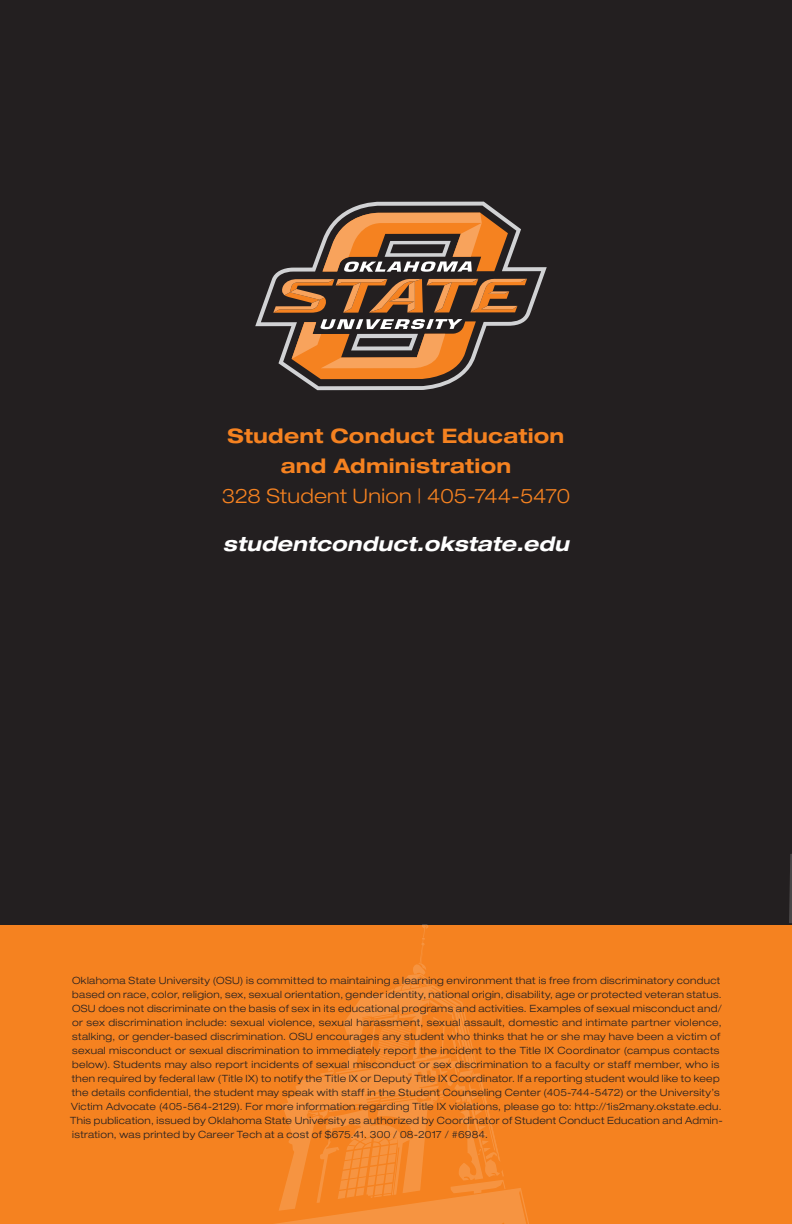
<style>
.page{position:relative;width:792px;height:1224px;background:#fff}
.page>*{position:absolute;margin:0;border:0;box-sizing:border-box;transform-origin:0 0}
.t1{font:700 expanded 20px/30px "Helvetica Neue LT Std";letter-spacing:.01em;color:#f58220;text-align:center}
.t2{font:italic 700 expanded 20px "Helvetica Neue LT Std";letter-spacing:.01em;color:#fff}
.t3{font:300 expanded 10px/14px "Helvetica Neue LT Std";letter-spacing:.03em;color:#231f20}
.s1{font-weight:300}
</style>
<div class="page">
<div style="left:0;top:924px;width:792px;height:300px;background:#f58220"></div>
<div style="left:0;top:0;width:792px;height:924px;background:#231f20"></div>
<svg style="left:255px;top:202px;width:292px;height:125px"></svg>
<svg style="left:261px;top:206px;width:280px;height:167px"></svg>
<svg style="left:292px;top:319px;width:184px;height:72px"></svg>
<svg style="left:322px;top:212px;width:186px;height:60px"></svg>
<svg style="left:273px;top:278px;width:254px;height:35px"></svg>
<svg style="left:789px;top:854px;width:3px;height:69px"></svg>
<svg style="left:255px;top:924px;width:277px;height:300px"></svg>
<p class="t1" style="left:222px;top:421px;width:350px">Student Conduct Education and Administration<br><span class="s1">328 Student Union | 405-744-5470</span></p>
<p class="t2" style="left:223px;top:532px;width:348px">studentconduct.okstate.edu</p>
<p class="t3" style="left:70px;top:973px;width:654px">Oklahoma State University (OSU) is committed to maintaining a learning environment that is free from discriminatory conduct based on race, color, religion, sex, sexual orientation, gender identity, national origin, disability, age or protected veteran status.<br>OSU does not discriminate on the basis of sex in its educational programs and activities. Examples of sexual misconduct and/ or sex discrimination include: sexual violence, sexual harassment, sexual assault, domestic and intimate partner violence, stalking, or gender-based discrimination. OSU encourages any student who thinks that he or she may have been a victim of sexual misconduct or sexual discrimination to immediately report the incident to the Title IX Coordinator (campus contacts below). Students may also report incidents of sexual misconduct or sex discrimination to a faculty or staff member, who is then required by federal law (Title IX) to notify the Title IX or Deputy Title IX Coordinator. If a reporting student would like to keep the details confidential, the student may speak with staff in the Student Counseling Center (405-744-5472) or the University’s Victim Advocate (405-564-2129). For more information regarding Title IX violations, please go to: http://1is2many.okstate.edu.<br>This publication, issued by Oklahoma State University as authorized by Coordinator of Student Conduct Education and Admin&shy;istration, was printed by Career Tech at a cost of $675.41. 300 / 08-2017 / #6984.</p>
</div>
